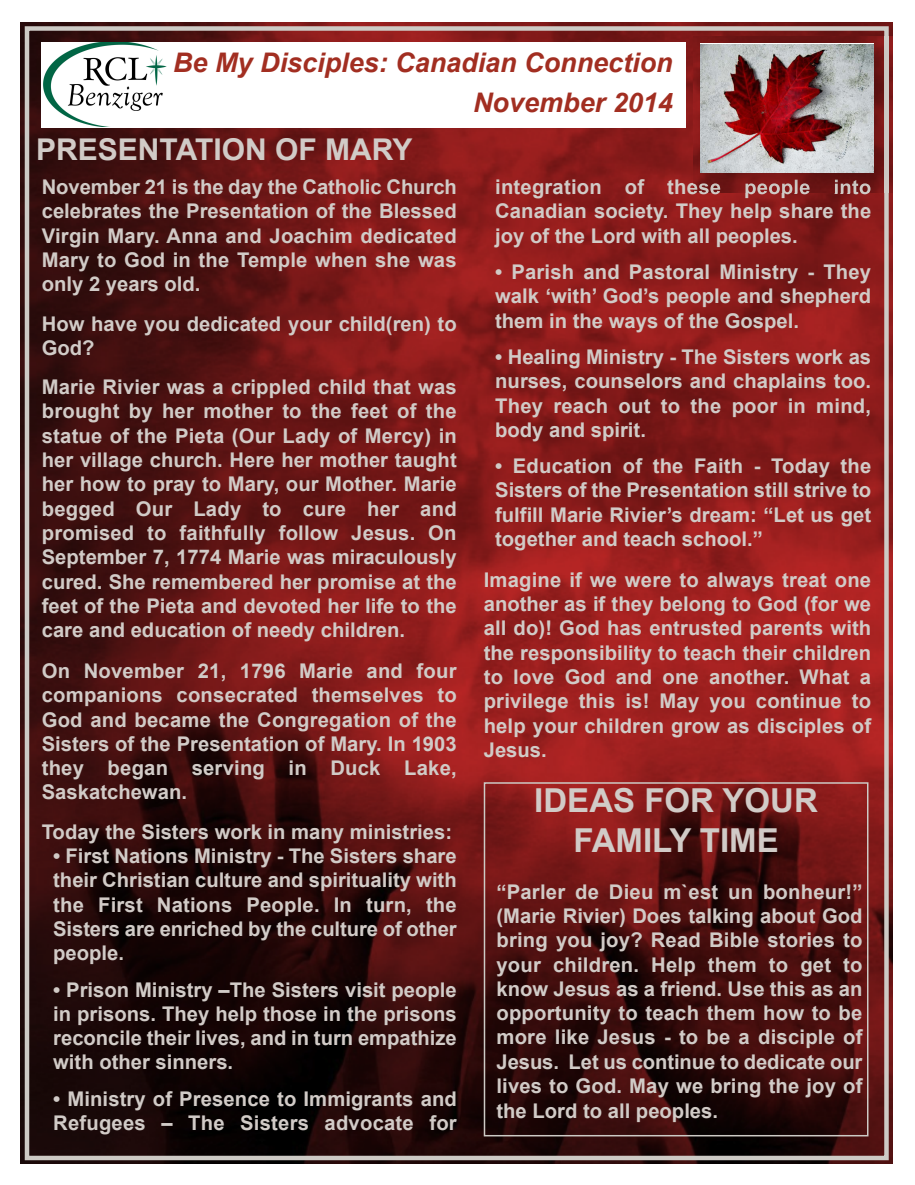
<style>
.page{position:relative;width:915px;height:1185px;background:#fff}
.page>*{position:absolute;margin:0;border:0;box-sizing:border-box;transform-origin:0 0}
.t1{font:700 33px/39.6px "Arial";color:#d1cbc7;text-align:center}
.t2{font:700 30px "Arial";color:#d1cbc7}
.t3{font:italic 700 27px/40.5px "Arial";color:#a22e21;text-align:right}
.t4{font:700 20.25px/24.3px "Arial";color:#d1cbc7;text-align:justify}
</style>
<div class="page">
<img style="left:21px;top:22px;width:872px;height:1142px">
<div style="left:42px;top:42px;width:644px;height:85px;background:#fff"></div>
<div style="left:484px;top:782px;width:384px;height:354px;border:2px solid #cdcac5"></div>
<img style="left:693px;top:36px;width:200px;height:156px">
<img style="left:700px;top:44px;width:173px;height:129px">
<img style="left:43px;top:42px;width:124px;height:85px">
<h3 class="t3" style="left:173px;top:42px;width:501px">Be My Disciples: Canadian Connection<br>November 2014</h3>
<h2 class="t2" style="left:36px;top:133px;width:378px">PRESENTATION OF MARY</h2>
<p class="t4" style="left:42px;top:175px;width:417px">November 21 is the day the Catholic Church celebrates the Presentation of the Blessed Virgin Mary. Anna and Joachim dedicated Mary to God in the Temple when she was only 2 years old.</p>
<p class="t4" style="left:42px;top:311px;width:416px">How have you dedicated your child(ren) to<br>God?</p>
<p class="t4" style="left:42px;top:375px;width:417px">Marie Rivier was a crippled child that was brought by her mother to the feet of the statue of the Pieta (Our Lady of Mercy) in her village church. Here her mother taught her how to pray to Mary, our Mother. Marie begged Our Lady to cure her and promised to faithfully follow Jesus. On September 7, 1774 Marie was miraculously cured. She remembered her promise at the feet of the Pieta and devoted her life to the care and education of needy children.</p>
<p class="t4" style="left:42px;top:659px;width:417px">On November 21, 1796 Marie and four companions consecrated themselves to God and became the Congregation of the Sisters of the Presentation of Mary. In 1903 they began serving in Duck Lake, Saskatchewan.</p>
<p class="t4" style="left:42px;top:820px;width:412px">Today the Sisters work in many ministries:</p>
<p class="t4" style="left:53px;top:844px;width:405px">• First Nations Ministry - The Sisters share their Christian culture and spirituality with the First Nations People. In turn, the Sisters are enriched by the culture of other people.</p>
<p class="t4" style="left:53px;top:977px;width:405px">• Prison Ministry –The Sisters visit people in prisons. They help those in the prisons reconcile their lives, and in turn empathize with other sinners.</p>
<p class="t4" style="left:53px;top:1087px;width:405px">• Ministry of Presence to Immigrants and<br>Refugees – The Sisters advocate for</p>
<p class="t4" style="left:495px;top:175px;width:378px">integration of these people into Canadian society. They help share the joy of the Lord with all peoples.</p>
<p class="t4" style="left:495px;top:260px;width:378px">• Parish and Pastoral Ministry - They walk ‘with’ God’s people and shepherd them in the ways of the Gospel.</p>
<p class="t4" style="left:495px;top:345px;width:378px">• Healing Ministry - The Sisters work as nurses, counselors and chaplains too.<br>They reach out to the poor in mind, body and spirit.</p>
<p class="t4" style="left:495px;top:454px;width:378px">• Education of the Faith - Today the Sisters of the Presentation still strive to fulfill Marie Rivier’s dream: “Let us get together and teach school.”</p>
<p class="t4" style="left:484px;top:568px;width:389px">Imagine if we were to always treat one another as if they belong to God (for we all do)! God has entrusted parents with the responsibility to teach their children to love God and one another. What a privilege this is! May you continue to help your children grow as disciples of Jesus.</p>
<h1 class="t1" style="left:534px;top:781px;width:285px">IDEAS FOR YOUR<br>FAMILY TIME</h1>
<p class="t4" style="left:496px;top:880px;width:368px">“Parler de Dieu m`est un bonheur!” (Marie Rivier) Does talking about God bring you joy? Read Bible stories to your children. Help them to get to know Jesus as a friend. Use this as an opportunity to teach them how to be more like Jesus - to be a disciple of Jesus. Let us continue to dedicate our lives to God. May we bring the joy of the Lord to all peoples.</p>
</div>
